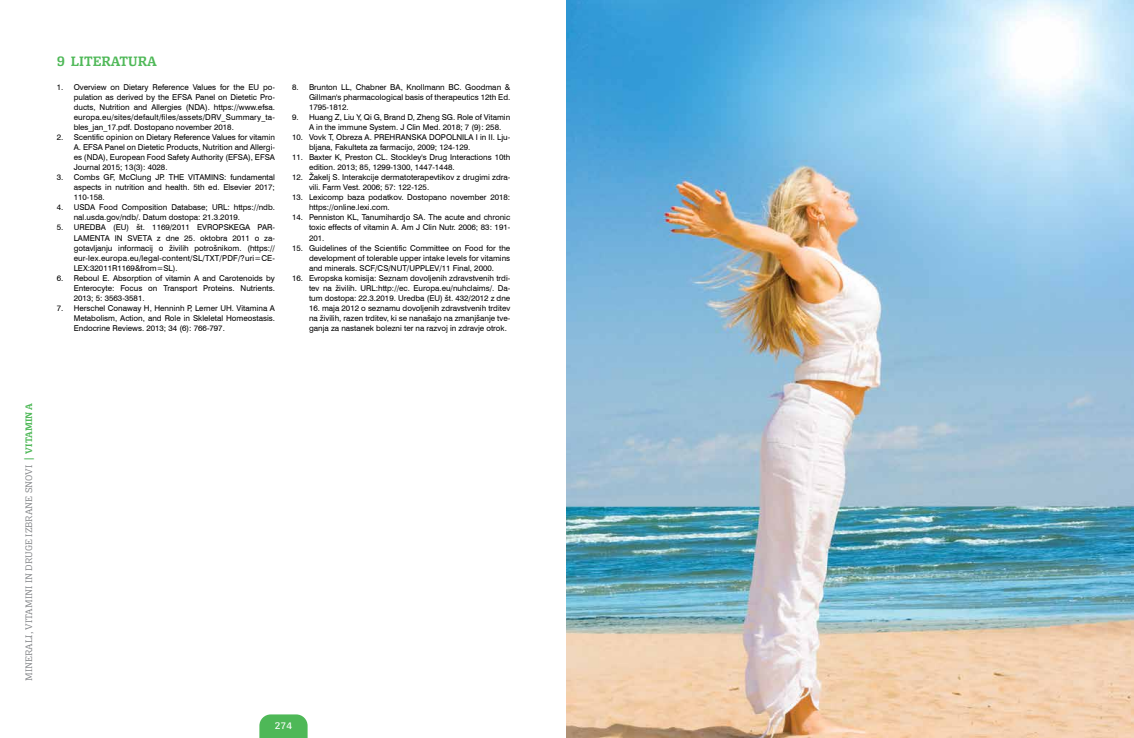
<style>
.page{position:relative;width:1134px;height:738px;background:#fff}
.page>*{position:absolute;margin:0;border:0;box-sizing:border-box;transform-origin:0 0}
.t1{font:600 13px "Mayonez";color:#4eb857}
.t2{font:300 9px "Mayonez";color:#808285}
.t3{font:9px "Mayonez";color:#fff}
.t4{font:8px/10px "Swiss 721 BT";color:#000;text-align:justify}
.s1{font-weight:600;color:#4eb857}
</style>
<div class="page">
<svg style="left:259px;top:714px;width:49px;height:23px"></svg>
<img style="left:567px;top:0;width:567px;height:737px">
<h1 class="t1" style="left:57px;top:54px;width:102px">9 LITERATURA</h1>
<p class="t4" style="left:74px;top:82px;width:203px;text-indent:-17px">1. Overview on Dietary Reference Values for the EU po&shy;pulation as derived by the EFSA Panel on Dietetic Pro&shy;ducts, Nutrition and Allergies (NDA). https://www.efsa. europa.eu/sites/default/files/assets/DRV_Summary_ta&shy;bles_jan_17.pdf. Dostopano november 2018.</p>
<p class="t4" style="left:74px;top:132px;width:203px;text-indent:-17px">2. Scentific opinion on Dietary Reference Values for vitamin A. EFSA Panel on Dietetic Products, Nutrition and Allergi&shy;es (NDA), European Food Safety Authority (EFSA), EFSA Journal 2015; 13(3): 4028.</p>
<p class="t4" style="left:74px;top:172px;width:203px;text-indent:-17px">3. Combs GF, McClung JP. THE VITAMINS: fundamental aspects in nutrition and health. 5th ed. Elsevier 2017; 110-158.</p>
<p class="t4" style="left:74px;top:202px;width:203px;text-indent:-17px">4. USDA Food Composition Database; URL: https://ndb. nal.usda.gov/ndb/. Datum dostopa: 21.3.2019.</p>
<p class="t4" style="left:74px;top:222px;width:203px;text-indent:-17px">5. UREDBA (EU) št. 1169/2011 EVROPSKEGA PAR-LAMENTA IN SVETA z dne 25. oktobra 2011 o za&shy;gotavljanju informacij o živilih potrošnikom. (https:// eur-lex.europa.eu/legal-content/SL/TXT/PDF/?uri=CE-LEX:32011R1169&amp;from=SL).</p>
<p class="t4" style="left:74px;top:272px;width:203px;text-indent:-17px">6. Reboul E. Absorption of vitamin A and Carotenoids by Enterocyte: Focus on Transport Proteins. Nutrients.<br>2013; 5: 3563-3581.</p>
<p class="t4" style="left:74px;top:302px;width:203px;text-indent:-17px">7. Herschel Conaway H, Henninh P, Lerner UH. Vitamina A Metabolism, Action, and Role in Skleletal Homeostasis.<br>Endocrine Reviews. 2013; 34 (6): 766-797.</p>
<p class="t4" style="left:309px;top:82px;width:203px;text-indent:-17px">8. Brunton LL, Chabner BA, Knollmann BC. Goodman &amp; Gillman's pharmacological basis of therapeutics 12th Ed.<br>1795-1812.</p>
<p class="t4" style="left:309px;top:112px;width:203px;text-indent:-17px">9. Huang Z, Liu Y, Qi G, Brand D, Zheng SG. Role of Vitamin<br>A in the immune System. J Clin Med. 2018; 7 (9): 258.</p>
<p class="t4" style="left:309px;top:132px;width:203px;text-indent:-17px">10. Vovk T, Obreza A. PREHRANSKA DOPOLNILA I in II. Lju&shy;bljana, Fakulteta za farmacijo, 2009; 124-129.</p>
<p class="t4" style="left:309px;top:152px;width:203px;text-indent:-17px">11. Baxter K, Preston CL. Stockley's Drug Interactions 10th edition. 2013; 85, 1299-1300, 1447-1448.</p>
<p class="t4" style="left:309px;top:172px;width:203px;text-indent:-17px">12. Žakelj S. Interakcije dermatoterapevtikov z drugimi zdra&shy;vili. Farm Vest. 2006; 57: 122-125.</p>
<p class="t4" style="left:309px;top:192px;width:203px;text-indent:-17px">13. Lexicomp baza podatkov. Dostopano november 2018: https://online.lexi.com.</p>
<p class="t4" style="left:309px;top:212px;width:203px;text-indent:-17px">14. Penniston KL, Tanumihardjo SA. The acute and chronic toxic effects of vitamin A. Am J Clin Nutr. 2006; 83: 191- 201.</p>
<p class="t4" style="left:309px;top:242px;width:203px;text-indent:-17px">15. Guidelines of the Scientific Committee on Food for the development of tolerable upper intake levels for vitamins and minerals. SCF/CS/NUT/UPPLEV/11 Final, 2000.</p>
<p class="t4" style="left:309px;top:272px;width:203px;text-indent:-17px">16. Evropska komisija: Seznam dovoljenih zdravstvenih trdi&shy;tev na živilih. URL:http://ec. Europa.eu/nuhclaims/. Da&shy;tum dostopa: 22.3.2019. Uredba (EU) št. 432/2012 z dne</p>
<p class="t4" style="left:309px;top:302px;width:203px">16. maja 2012 o seznamu dovoljenih zdravstvenih trditev na živilih, razen trditev, ki se nanašajo na zmanjšanje tve&shy;ganja za nastanek bolezni ter na razvoj in zdravje otrok.</p>
<p class="t2" style="left:24px;top:680px;width:279px;rotate:-90deg">MINERALI, VITAMINI IN DRUGE IZBRANE SNOVI <span class="s1">| VITAMIN A</span></p>
<p class="t3" style="left:275px;top:720px;width:19px">274</p>
</div>
